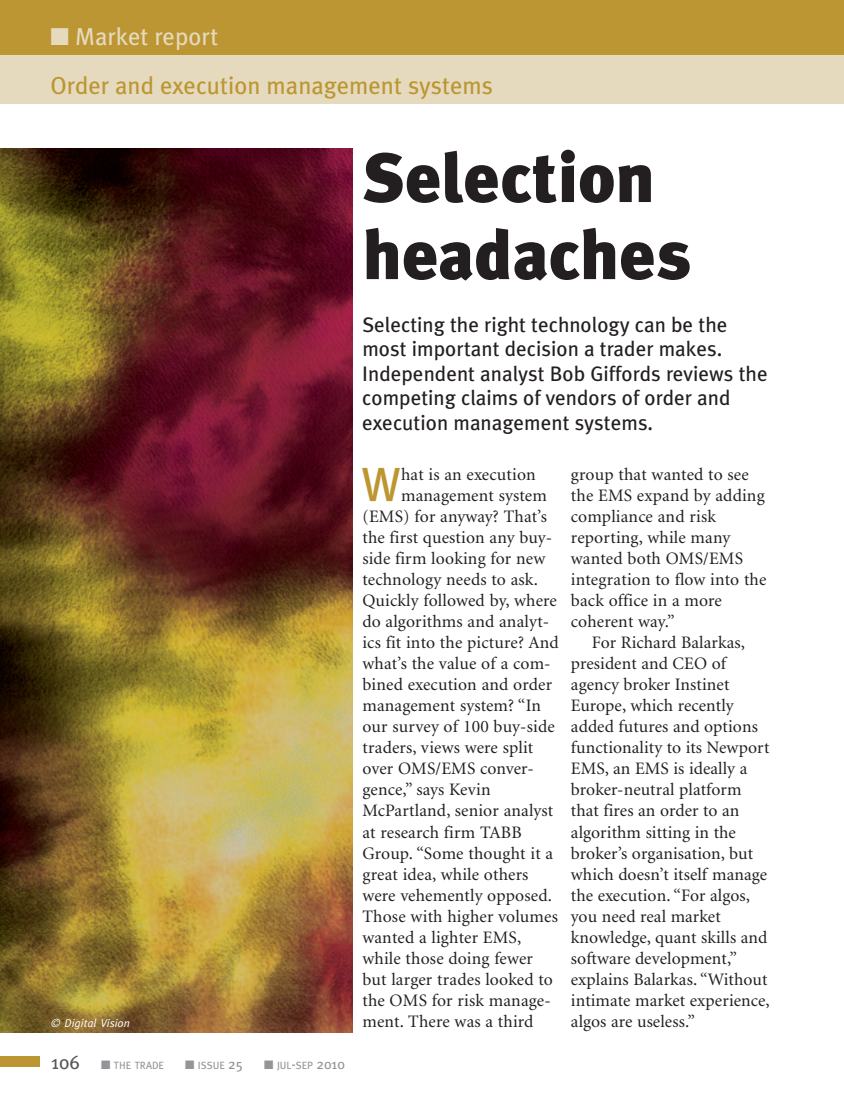
<style>
.page{position:relative;width:844px;height:1117px;background:#fff}
.page>*{position:absolute;margin:0;border:0;box-sizing:border-box;transform-origin:0 0}
.t1{font:900 69.83px/77px "Meta Plus";color:#231f20}
.t2{font:47.95px "Meta";color:#bb9632}
.t3{font:24.5px "Meta Plus";color:#bb9632}
.t4{font:24.5px "Meta Plus";color:#e6dabe}
.t5{font:21px/24.5px "Meta Plus";color:#231f20}
.t6{font:17.5px/21px "Minion";letter-spacing:.005em;color:#231f20}
.t7{font:italic 11.38px "Meta";color:#fff}
.t8{font:10.5px "Meta Plus";color:#939598}
.s1{font-size:19.25px;color:#57585a}
.s2{font-size:14px}
</style>
<div class="page">
<div style="left:0;top:1055px;width:40px;height:11px;background:#bb9632"></div>
<img style="left:0;top:149px;width:352px;height:883px">
<div style="left:0;top:45px;width:843px;height:59px;background:#e6dabe"></div>
<div style="left:0;top:0;width:843px;height:55px;background:#bb9632"></div>
<h3 class="t4" style="left:50px;top:22px;width:169px">■ Market report</h3>
<h3 class="t3" style="left:50px;top:72px;width:444px">Order and execution management systems</h3>
<h1 class="t1" style="left:362px;top:139px;width:330px">Selection headaches</h1>
<p class="t7" style="left:51px;top:1015px;width:80px">© Digital Vision</p>
<p class="t8" style="left:51px;top:1058px;width:114px"><span class="s1">106</span> ■ THE TRADE</p>
<p class="t8" style="left:185px;top:1058px;width:60px">■ ISSUE <span class="s2">25</span></p>
<p class="t8" style="left:264px;top:1058px;width:82px">■ JUL<span class="s2">-</span>SEP <span class="s2">2010</span></p>
<p class="t5" style="left:362px;top:312px;width:407px">Selecting the right technology can be the most important decision a trader makes.<br>Independent analyst Bob Giffords reviews the competing claims of vendors of order and execution management systems.</p>
<h2 class="t2" style="left:362px;top:456px;width:40px">W</h2>
<p class="t6" style="left:401px;top:464px;width:136px">hat is an execution</p>
<p class="t6" style="left:401px;top:485px;width:147px">management system</p>
<p class="t6" style="left:362px;top:506px;width:186px">(EMS) for anyway? That’s</p>
<p class="t6" style="left:362px;top:527px;width:191px">the first question any buy-</p>
<p class="t6" style="left:362px;top:548px;width:184px">side firm looking for new</p>
<p class="t6" style="left:362px;top:569px;width:177px">technology needs to ask.</p>
<p class="t6" style="left:362px;top:590px;width:196px">Quickly followed by, where</p>
<p class="t6" style="left:362px;top:611px;width:188px">do algorithms and analyt-</p>
<p class="t6" style="left:362px;top:632px;width:198px">ics fit into the picture? And</p>
<p class="t6" style="left:362px;top:653px;width:190px">what’s the value of a com-</p>
<p class="t6" style="left:362px;top:674px;width:191px">bined execution and order</p>
<p class="t6" style="left:362px;top:695px;width:180px">management system? “In</p>
<p class="t6" style="left:362px;top:716px;width:194px">our survey of 100 buy-side</p>
<p class="t6" style="left:362px;top:737px;width:172px">traders, views were split</p>
<p class="t6" style="left:362px;top:758px;width:173px">over OMS/EMS conver-</p>
<p class="t6" style="left:362px;top:779px;width:130px">gence,” says Kevin</p>
<p class="t6" style="left:362px;top:800px;width:192px">McPartland, senior analyst</p>
<p class="t6" style="left:362px;top:821px;width:161px">at research firm TABB</p>
<p class="t6" style="left:362px;top:842px;width:192px">Group. “Some thought it a</p>
<p class="t6" style="left:362px;top:863px;width:167px">great idea, while others</p>
<p class="t6" style="left:362px;top:884px;width:191px">were vehemently opposed.</p>
<p class="t6" style="left:362px;top:905px;width:197px">Those with higher volumes</p>
<p class="t6" style="left:362px;top:926px;width:160px">wanted a lighter EMS,</p>
<p class="t6" style="left:362px;top:947px;width:172px">while those doing fewer</p>
<p class="t6" style="left:362px;top:968px;width:192px">but larger trades looked to</p>
<p class="t6" style="left:362px;top:989px;width:190px">the OMS for risk manage-</p>
<p class="t6" style="left:362px;top:1010px;width:172px">ment. There was a third</p>
<p class="t6" style="left:570px;top:464px;width:197px">group that wanted to see the EMS expand by adding compliance and risk reporting, while many wanted both OMS/EMS integration to flow into the back office in a more coherent way.”</p>
<p class="t6" style="left:570px;top:632px;width:200px;text-indent:21px">For Richard Balarkas, president and CEO of agency broker Instinet<br>Europe, which recently added futures and options functionality to its Newport<br>EMS, an EMS is ideally a broker-neutral platform that fires an order to an algorithm sitting in the broker’s organisation, but which doesn’t itself manage the execution. “For algos, you need real market knowledge, quant skills and software development,” explains Balarkas. “Without intimate market experience, algos are useless.”</p>
</div>
